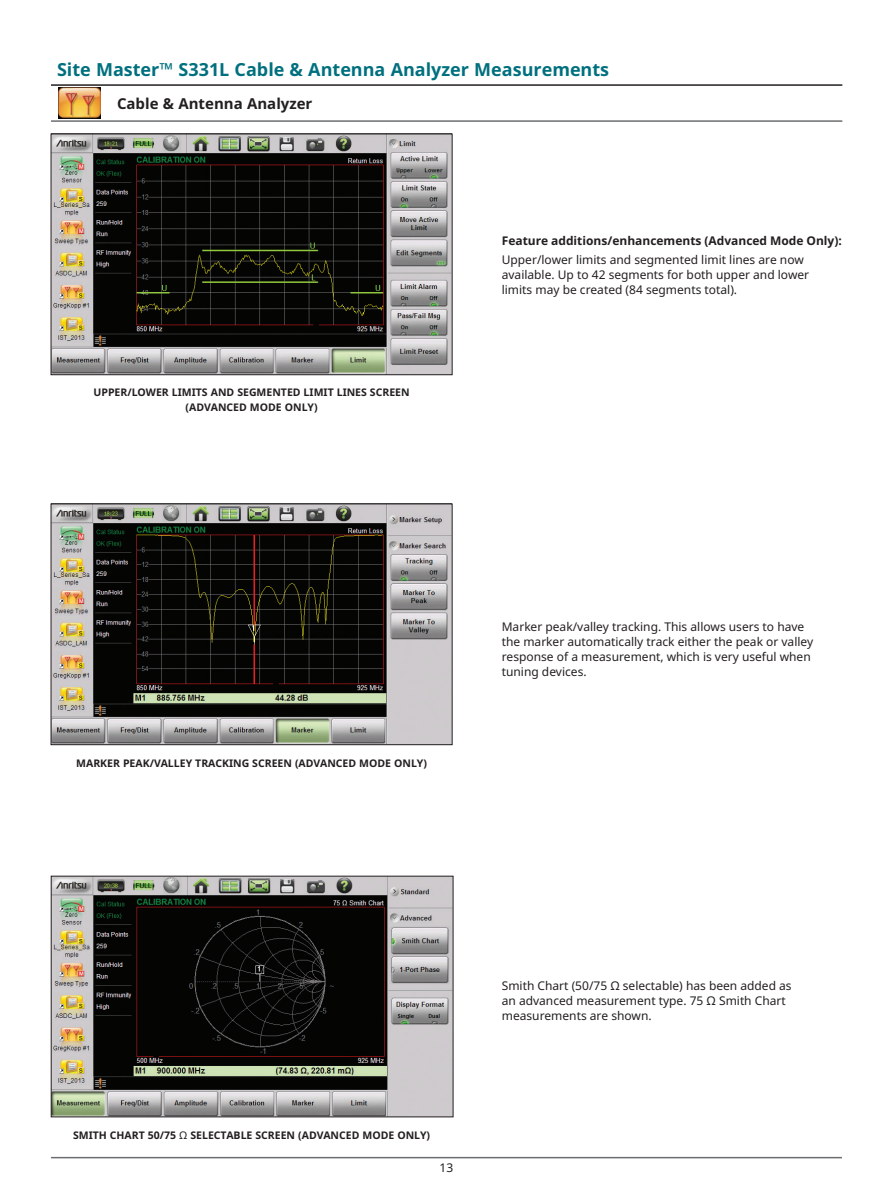
<style>
.page{position:relative;width:893px;height:1191px;background:#fff}
.page>*{position:absolute;margin:0;border:0;box-sizing:border-box;transform-origin:0 0}
.Masthead{font:700 18px "Noto Sans";color:#01707e}
.Table_1st_level_head{font:700 15px "Noto Sans";color:#231f20}
.Body_text{font:12px/15px "Noto Sans";color:#231f20}
.Heading_1_Verdana_Bo{font:700 12px "Noto Sans";color:#231f20}
.Caption_Regular_Verd{font:700 10.5px/15px "Noto Sans";color:#231f20;text-align:center}
.s1{font-weight:400}
</style>
<div class="page">
<hr style="left:51px;top:1156px;width:791px;height:2px;background:#6c6d70">
<hr style="left:51px;top:84px;width:791px;height:2px;background:#231f20">
<hr style="left:51px;top:120px;width:791px;height:2px;background:#6c6d70">
<img style="left:59px;top:88px;width:41px;height:30px">
<img style="left:53px;top:136px;width:398px;height:237px">
<div style="left:51px;top:134px;width:402px;height:241px;border:1px solid #231f20"></div>
<img style="left:53px;top:505px;width:398px;height:238px">
<div style="left:51px;top:503px;width:402px;height:242px;border:1px solid #231f20"></div>
<img style="left:53px;top:877px;width:398px;height:238px">
<div style="left:51px;top:875px;width:402px;height:242px;border:1px solid #231f20"></div>
<p class="Masthead" style="left:57px;top:56px;width:554px">Site Master™ S331L Cable &amp; Antenna Analyzer Measurements</p>
<p class="Table_1st_level_head" style="left:117px;top:93px;width:197px">Cable &amp; Antenna Analyzer</p>
<p class="Caption_Regular_Verd" style="left:94px;top:385px;width:318px">UPPER/LOWER LIMITS AND SEGMENTED LIMIT LINES SCREEN (ADVANCED MODE ONLY)</p>
<p class="Heading_1_Verdana_Bo" style="left:502px;top:232px;width:342px">Feature additions/enhancements (Advanced Mode Only):</p>
<p class="Body_text" style="left:502px;top:252px;width:309px">Upper/lower limits and segmented limit lines are now available. Up to 42 segments for both upper and lower limits may be created (84 segments total).</p>
<p class="Caption_Regular_Verd" style="left:76px;top:755px;width:352px">MARKER PEAK/VALLEY TRACKING SCREEN (ADVANCED MODE ONLY)</p>
<p class="Body_text" style="left:502px;top:619px;width:313px">Marker peak/valley tracking. This allows users to have the marker automatically track either the peak or valley response of a measurement, which is very useful when tuning devices.</p>
<p class="Caption_Regular_Verd" style="left:73px;top:1127px;width:359px">SMITH CHART 50/75 <span class="s1">Ω</span> SELECTABLE SCREEN (ADVANCED MODE ONLY)</p>
<p class="Body_text" style="left:440px;top:1159px;width:15px">13</p>
<p class="Body_text" style="left:502px;top:978px;width:291px">Smith Chart (50/75 Ω selectable) has been added as an advanced measurement type. 75 Ω Smith Chart measurements are shown.</p>
</div>
